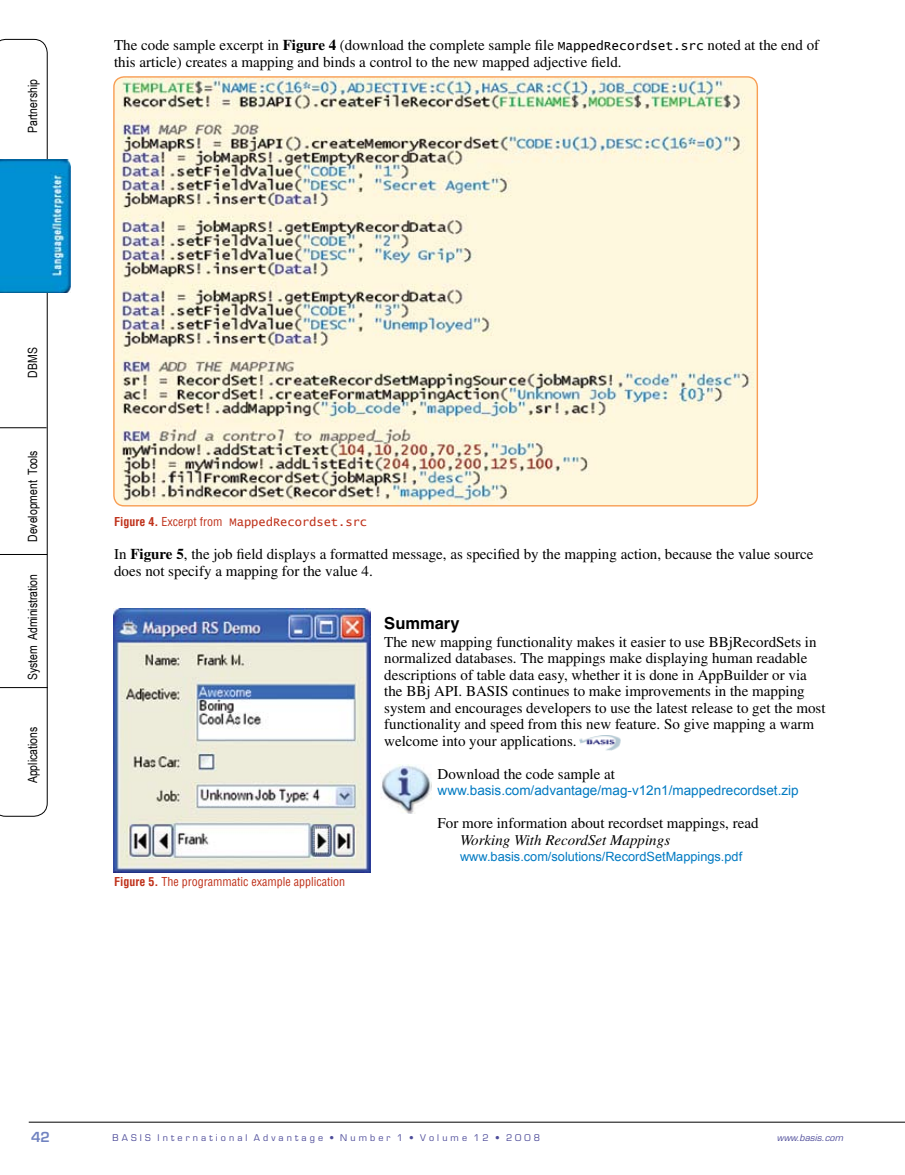
<style>
.page{position:relative;width:905px;height:1175px;background:#fff}
.page>*{position:absolute;margin:0;border:0;box-sizing:border-box;transform-origin:0 0}
.t1{font:700 16.5px "Switzerland";color:#000}
.t2{font:15px/16.5px "Toronto";color:#000}
.t3{font:italic 15px "Toronto";color:#000}
.t4{font:13.5px "Arial";color:#007ac2}
.t5{font:700 13.5px "Euromode";color:#7082c0}
.t6{font:12.75px "Arial Narrow";color:#000}
.t7{font:12.75px "Arial";color:#007ac2}
.t8{font:12px "Switzerland Condensed";color:#bf311a}
.t9{font:12px "Lucida Console";color:#bf311a}
.t10{font:9px "Euromode";color:#4f4d9a}
.t11{font:italic 9px "Euromode";color:#4f4d9a}
.s1{font-weight:700}
.s2{font-family:"Lucida Console";font-size:12.75px}
.s3{font-family:"Switzerland Condensed";font-weight:700}
.s4{font-family:"Switzerland Condensed"}
</style>
<div class="page">
<hr style="left:29px;top:1121px;width:875px;height:1px;background:#000">
<svg style="left:0;top:39px;width:48px;height:777px"></svg>
<hr style="left:0;top:427px;width:47px;height:1px;background:#000">
<hr style="left:0;top:687px;width:48px;height:1px;background:#000">
<hr style="left:0;top:554px;width:47px;height:1px;background:#000">
<hr style="left:0;top:292px;width:47px;height:1px;background:#000">
<img style="left:381px;top:765px;width:50px;height:48px">
<img style="left:579px;top:735px;width:41px;height:15px">
<img style="left:114px;top:77px;width:643px;height:429px">
<img style="left:0;top:160px;width:71px;height:132px">
<img style="left:113px;top:608px;width:258px;height:264px">
<p class="t6" style="left:25px;top:133px;width:55px;rotate:-90deg">Partnership</p>
<p class="t2" style="left:114px;top:37px;width:706px">The code sample excerpt in <span class="s1">Figure 4</span> (download the complete sample file <span class="s2">MappedRecordset.src</span> noted at the end of this article) creates a mapping and binds a control to the new mapped adjective field.</p>
<p class="t6" style="left:25px;top:377px;width:32px;rotate:-90deg">DBMS</p>
<p class="t6" style="left:25px;top:542px;width:93px;rotate:-90deg">Development Tools</p>
<p class="t6" style="left:25px;top:680px;width:108px;rotate:-90deg">System Administration</p>
<p class="t6" style="left:25px;top:783px;width:58px;rotate:-90deg">Applications</p>
<p class="t9" style="left:114px;top:516px;width:254px"><span class="s3">Figure 4.</span> <span class="s4">Excerpt from</span> MappedRecordset.src</p>
<p class="t2" style="left:114px;top:546px;width:700px">In <span class="s1">Figure 5</span>, the job field displays a formatted message, as specified by the mapping action, because the value source does not specify a mapping for the value 4.</p>
<p class="t8" style="left:114px;top:874px;width:232px"><span class="s1">Figure 5.</span> The programmatic example application</p>
<p class="t1" style="left:384px;top:613px;width:77px">Summary</p>
<p class="t2" style="left:384px;top:633px;width:443px">The new mapping functionality makes it easier to use BBjRecordSets in normalized databases. The mappings make displaying human readable descriptions of table data easy, whether it is done in AppBuilder or via the BBj API. BASIS continues to make improvements in the mapping system and encourages developers to use the latest release to get the most functionality and speed from this new feature. So give mapping a warm welcome into your applications.</p>
<p class="t2" style="left:437px;top:765px;width:179px">Download the code sample at</p>
<p class="t4" style="left:437px;top:783px;width:362px">www.basis.com/advantage/mag-v12n1/mappedrecordset.zip</p>
<p class="t2" style="left:437px;top:815px;width:322px">For more information about recordset mappings, read</p>
<p class="t3" style="left:460px;top:831px;width:211px">Working With RecordSet Mappings</p>
<p class="t7" style="left:460px;top:849px;width:284px">www.basis.com/solutions/RecordSetMappings.pdf</p>
<p class="t5" style="left:31px;top:1128px;width:21px">42</p>
<p class="t10" style="left:112px;top:1132px;width:429px">B A S I S I n t e r n a t i o n a l A d v a n t a g e • N u m b e r 1 • V o l u m e 1 2 • 2 0 0 8</p>
<p class="t11" style="left:777px;top:1132px;width:68px">www.basis.com</p>
</div>
